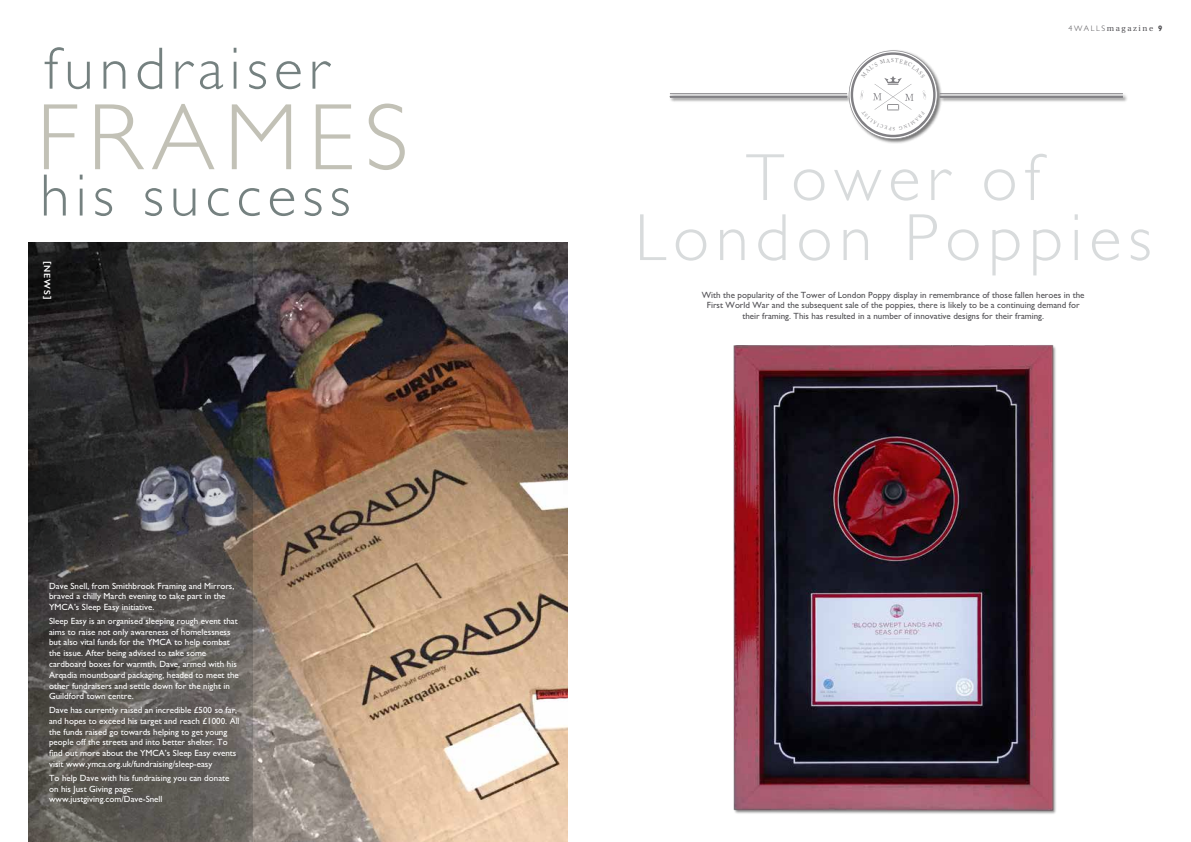
<style>
.page{position:relative;width:1191px;height:842px;background:#fff}
.page>*{position:absolute;margin:0;border:0;box-sizing:border-box;transform-origin:0 0}
.t1{font:300 95px "M Gill Sans";color:#c2c1b6}
.t2{font:300 67px/60px "M Gill Sans";letter-spacing:.1em;color:#d8dbdc;text-align:center}
.t3{font:300 60px "M Gill Sans";letter-spacing:.1em;color:#758180}
.t4{font:9px/10.8px "M Gill Sans";color:#fff}
.t5{font:9px/10.8px "M Gill Sans";color:#504f53;text-align:center}
.t6{font:600 9px "Gill Sans";color:#fff}
.t7{font:8px "Utopia";letter-spacing:.2em;color:#504f53}
.s1{font-family:"M Gill Sans";font-weight:300}
.s2{font-family:"M Gill Sans";font-weight:700}
</style>
<div class="page">
<img style="left:252px;top:242px;width:315px;height:600px">
<div style="left:669px;top:50px;width:459px;height:94px;background:#000;opacity:.54"></div>
<hr style="left:670px;top:93px;width:177px;height:1px;background:#818084">
<hr style="left:670px;top:96px;width:177px;height:2px;background:#818084">
<hr style="left:939px;top:93px;width:184px;height:1px;background:#818084">
<hr style="left:939px;top:96px;width:184px;height:2px;background:#818084">
<svg style="left:28px;top:242px;width:224px;height:600px;background:#454342"></svg>
<img style="left:733px;top:345px;width:323px;height:469px">
<svg style="left:848px;top:50px;width:89px;height:89px"></svg>
<h3 class="t3" style="left:44px;top:36px;width:289px">fundraiser</h3>
<h1 class="t1" style="left:36px;top:85px;width:365px">FRAMES</h1>
<h3 class="t3" style="left:40px;top:163px;width:312px">his success</h3>
<p class="t6" style="left:53px;top:261px;width:40px;rotate:90deg">[NEWS]</p>
<p class="t4" style="left:49px;top:580px;width:187px">Dave Snell, from Smithbrook Framing and Mirrors, braved a chilly March evening to take part in the<br>YMCA’s Sleep Easy initiative.</p>
<p class="t4" style="left:49px;top:615px;width:191px">Sleep Easy is an organised sleeping rough event that aims to raise not only awareness of homelessness but also vital funds for the YMCA to help combat the issue. After being advised to take some cardboard boxes for warmth, Dave, armed with his Arqadia mountboard packaging, headed to meet the other fundraisers and settle down for the night in Guildford town centre.</p>
<p class="t4" style="left:49px;top:705px;width:192px">Dave has currently raised an incredible £500 so far, and hopes to exceed his target and reach £1000. All the funds raised go towards helping to get young people off the streets and into better shelter. To find out more about the YMCA’s Sleep Easy events visit www.ymca.org.uk/fundraising/sleep-easy</p>
<p class="t4" style="left:49px;top:772px;width:182px">To help Dave with his fundraising you can donate on his Just Giving page: www.justgiving.com/Dave-Snell</p>
<p class="t7" style="left:1068px;top:24px;width:96px"><span class="s1">4WA LLS</span>magazine <span class="s2">9</span></p>
<h2 class="t2" style="left:635px;top:148px;width:518px">Tower of<br>London Poppies</h2>
<p class="t5" style="left:702px;top:289px;width:384px">With the popularity of the Tower of London Poppy display in remembrance of those fallen heroes in the<br>First World War and the subsequent sale of the poppies, there is likely to be a continuing demand for their framing. This has resulted in a number of innovative designs for their framing.</p>
</div>
